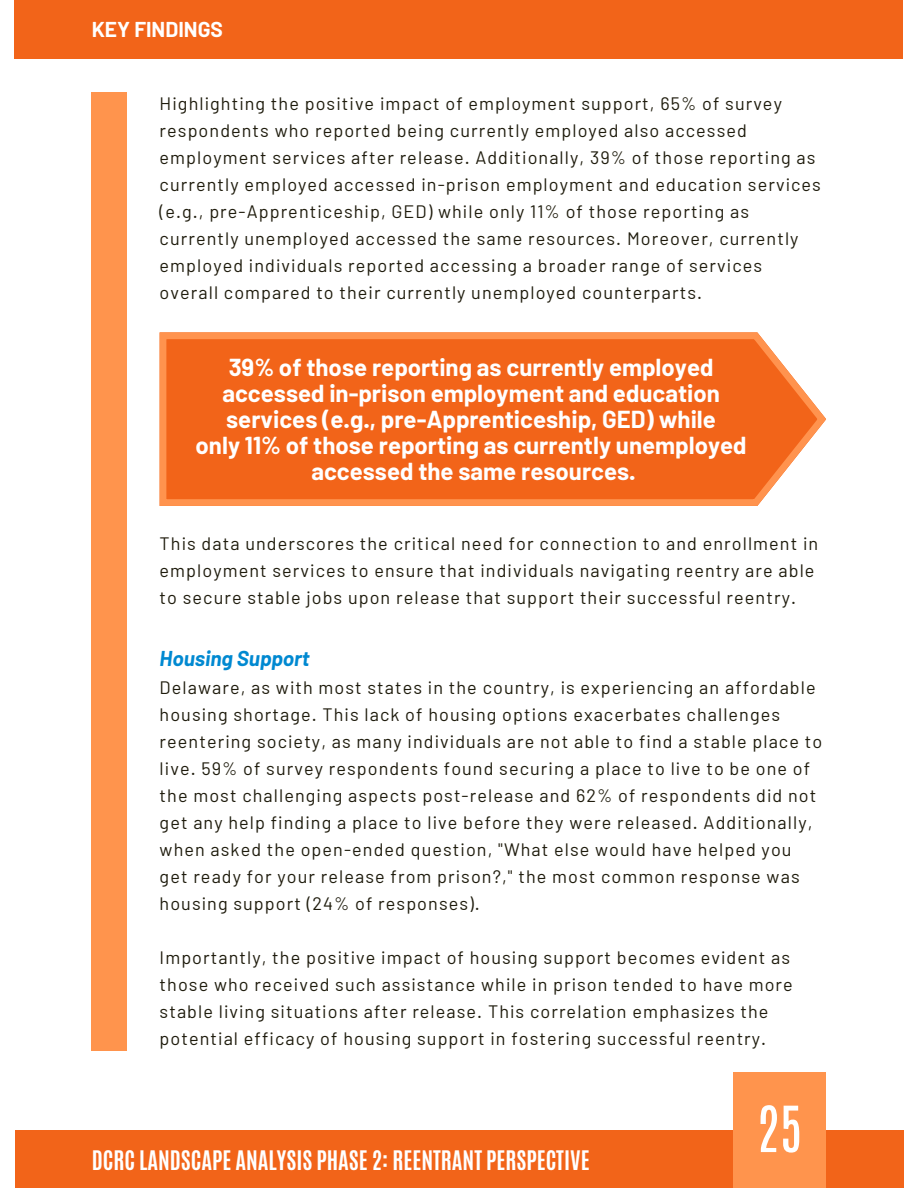
<style>
.page{position:relative;width:918px;height:1188px;background:#fff}
.page>*{position:absolute;margin:0;border:0;box-sizing:border-box;transform-origin:0 0}
.t1{font:54px "Antonio";color:#fff}
.t2{font:700 24px/25.8px "Barlow";color:#fff;text-align:center}
.t3{font:700 22.5px "Antonio";color:#fff}
.t4{font:italic 700 21px "Barlow";color:#0089d1}
.t5{font:700 21px "Barlow";color:#fff}
.t6{font:18px/27px "Barlow";letter-spacing:.06em;color:#1f1c0d}
</style>
<div class="page">
<div style="left:15px;top:0;width:888px;height:59px;background:#f26419"></div>
<div style="left:15px;top:1130px;width:888px;height:58px;background:#f26419"></div>
<div style="left:733px;top:1072px;width:93px;height:116px;background:#ff944d"></div>
<svg style="left:160px;top:332px;width:666px;height:174px;background:#f37029"></svg>
<div style="left:92px;top:92px;width:35px;height:958px;background:#ff944d"></div>
<h2 class="t5" style="left:92px;top:16px;width:133px">KEY FINDINGS</h2>
<p class="t6" style="left:160px;top:90px;width:663px">Highlighting the positive impact of employment support, 65% of survey respondents who reported being currently employed also accessed employment services after release. Additionally, 39% of those reporting as currently employed accessed in-prison employment and education services (e.g., pre-Apprenticeship, GED) while only 11% of those reporting as currently unemployed accessed the same resources. Moreover, currently employed individuals reported accessing a broader range of services overall compared to their currently unemployed counterparts.</p>
<p class="t2" style="left:196px;top:354px;width:553px">39% of those reporting as currently employed accessed in-prison employment and education services (e.g., pre-Apprenticeship, GED) while<br>only 11% of those reporting as currently unemployed accessed the same resources.</p>
<h4 class="t6" style="left:160px;top:529px;width:660px">This data underscores the critical need for connection to and enrollment in employment services to ensure that individuals navigating reentry are able to secure stable jobs upon release that support their successful reentry.</h4>
<p class="t4" style="left:160px;top:645px;width:152px">Housing Support</p>
<p class="t6" style="left:160px;top:673px;width:664px">Delaware, as with most states in the country, is experiencing an affordable housing shortage. This lack of housing options exacerbates challenges reentering society, as many individuals are not able to find a stable place to live. 59% of survey respondents found securing a place to live to be one of the most challenging aspects post-release and 62% of respondents did not get any help finding a place to live before they were released. Additionally, when asked the open-ended question, "What else would have helped you get ready for your release from prison?," the most common response was housing support (24% of responses).</p>
<h1 class="t6" style="left:160px;top:943px;width:635px">Importantly, the positive impact of housing support becomes evident as those who received such assistance while in prison tended to have more stable living situations after release. This correlation emphasizes the potential efficacy of housing support in fostering successful reentry.</h1>
<p class="t3" style="left:92px;top:1145px;width:499px">DCRC LANDSCAPE ANALYSIS PHASE 2: REENTRANT PERSPECTIVE</p>
<h3 class="t1" style="left:756px;top:1090px;width:48px">25</h3>
</div>
